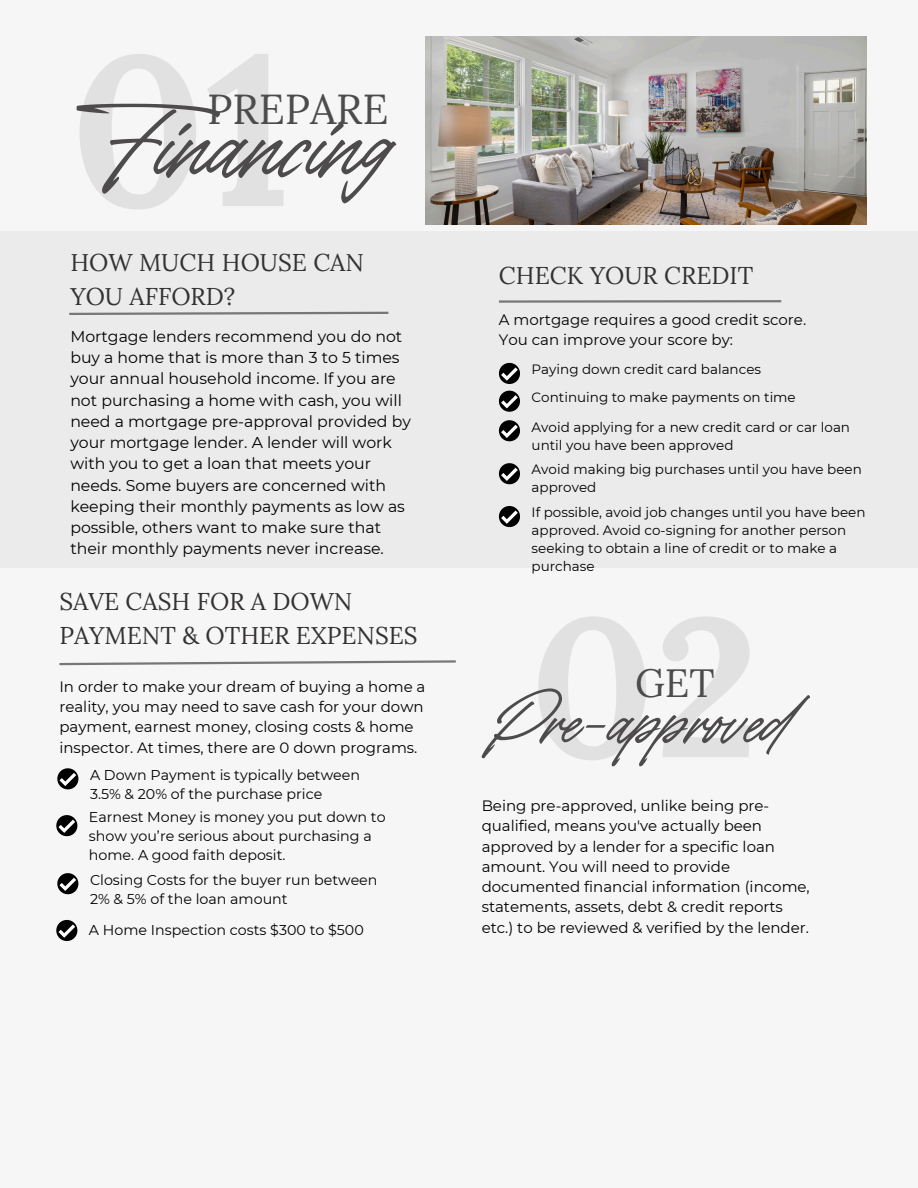
<style>
.page{position:relative;width:918px;height:1188px;background:#f6f6f6}
.page>*{position:absolute;margin:0;border:0;box-sizing:border-box;transform-origin:0 0}
.t1{font:700 212.7px "Lora";color:#4d4b4b}
.t2{font:700 196.65px "Lora";color:#4d4b4b}
.t3{font:84.75px "TY Script";color:#4d4b4b}
.t4{font:56.85px "TY Script";color:#4d4b4b}
.t5{font:41.7px "Lora";color:#4d4b4b}
.t6{font:39.3px "Lora";color:#4d4b4b}
.t7{font:24.3px/33.8px "Lora";color:#343131}
.t8{font:15.75px/21.3px "Montserrat";color:#000}
.t9{font:15px/20.2px "Montserrat";color:#000}
.t10{font:14.25px/19.2px "Montserrat";color:#000}
.t11{font:13.5px/18px "Montserrat";color:#000}
</style>
<div class="page">
<div style="left:0;top:231px;width:918px;height:337px;background:#ebebeb"></div>
<svg style="left:69px;top:311px;width:320px;height:4px"></svg>
<hr style="left:499px;top:300px;width:282px;height:3px;background:#777">
<svg style="left:499px;top:363px;width:21px;height:21px"></svg>
<svg style="left:499px;top:391px;width:21px;height:21px"></svg>
<svg style="left:499px;top:420px;width:21px;height:21px"></svg>
<svg style="left:499px;top:463px;width:21px;height:21px"></svg>
<svg style="left:499px;top:506px;width:21px;height:21px"></svg>
<svg style="left:59px;top:660px;width:397px;height:6px"></svg>
<svg style="left:57px;top:768px;width:21px;height:21px"></svg>
<svg style="left:56px;top:815px;width:21px;height:21px"></svg>
<svg style="left:57px;top:873px;width:21px;height:21px"></svg>
<svg style="left:56px;top:920px;width:21px;height:21px"></svg>
<img style="left:426px;top:36px;width:441px;height:188px">
<h1 class="t1" style="left:70px;top:-8px;width:223px">01</h1>
<p class="t5" style="left:207px;top:82px;width:183px">PREPARE</p>
<p class="t3" style="left:103px;top:94px;width:287px">Financing</p>
<h3 class="t7" style="left:70px;top:245px;width:295px">HOW MUCH HOUSE CAN<br>YOU AFFORD?</h3>
<h1 class="t8" style="left:70px;top:326px;width:342px">Mortgage lenders recommend you do not buy a home that is more than 3 to 5 times your annual household income. If you are not purchasing a home with cash, you will need a mortgage pre-approval provided by your mortgage lender. A lender will work with you to get a loan that meets your needs. Some buyers are concerned with keeping their monthly payments as low as possible, others want to make sure that their monthly payments never increase.</h1>
<p class="t7" style="left:59px;top:584px;width:360px">SAVE CASH FOR A DOWN<br>PAYMENT &amp; OTHER EXPENSES</p>
<p class="t9" style="left:59px;top:676px;width:368px">In order to make your dream of buying a home a reality, you may need to save cash for your down payment, earnest money, closing costs &amp; home inspector. At times, there are 0 down programs.</p>
<p class="t10" style="left:90px;top:766px;width:272px">A Down Payment is typically between<br>3.5% &amp; 20% of the purchase price</p>
<p class="t10" style="left:89px;top:807px;width:298px">Earnest Money is money you put down to show you’re serious about purchasing a home. A good faith deposit.</p>
<p class="t10" style="left:90px;top:871px;width:289px">Closing Costs for the buyer run between<br>2% &amp; 5% of the loan amount</p>
<p class="t10" style="left:89px;top:920px;width:276px">A Home Inspection costs $300 to $500</p>
<h4 class="t7" style="left:499px;top:258px;width:256px">CHECK YOUR CREDIT</h4>
<p class="t9" style="left:499px;top:309px;width:309px">A mortgage requires a good credit score.<br>You can improve your score by:</p>
<h5 class="t11" style="left:532px;top:360px;width:231px">Paying down credit card balances</h5>
<h4 class="t11" style="left:532px;top:388px;width:266px">Continuing to make payments on time</h4>
<p class="t11" style="left:532px;top:419px;width:320px">Avoid applying for a new credit card or car loan until you have been approved</p>
<h5 class="t11" style="left:532px;top:460px;width:332px">Avoid making big purchases until you have been approved</h5>
<p class="t11" style="left:532px;top:503px;width:335px">If possible, avoid job changes until you have been approved. Avoid co-signing for another person seeking to obtain a line of credit or to make a</p>
<p class="t11" style="left:532px;top:557px;width:65px">purchase</p>
<h2 class="t2" style="left:530px;top:559px;width:231px">02</h2>
<p class="t6" style="left:635px;top:658px;width:81px">GET</p>
<p class="t4" style="left:482px;top:687px;width:308px">Pre-approved</p>
<p class="t9" style="left:482px;top:796px;width:330px">Being pre-approved, unlike being pre&shy;qualified, means you've actually been approved by a lender for a specific loan amount. You will need to provide documented financial information (income, statements, assets, debt &amp; credit reports etc.) to be reviewed &amp; verified by the lender.</p>
</div>
